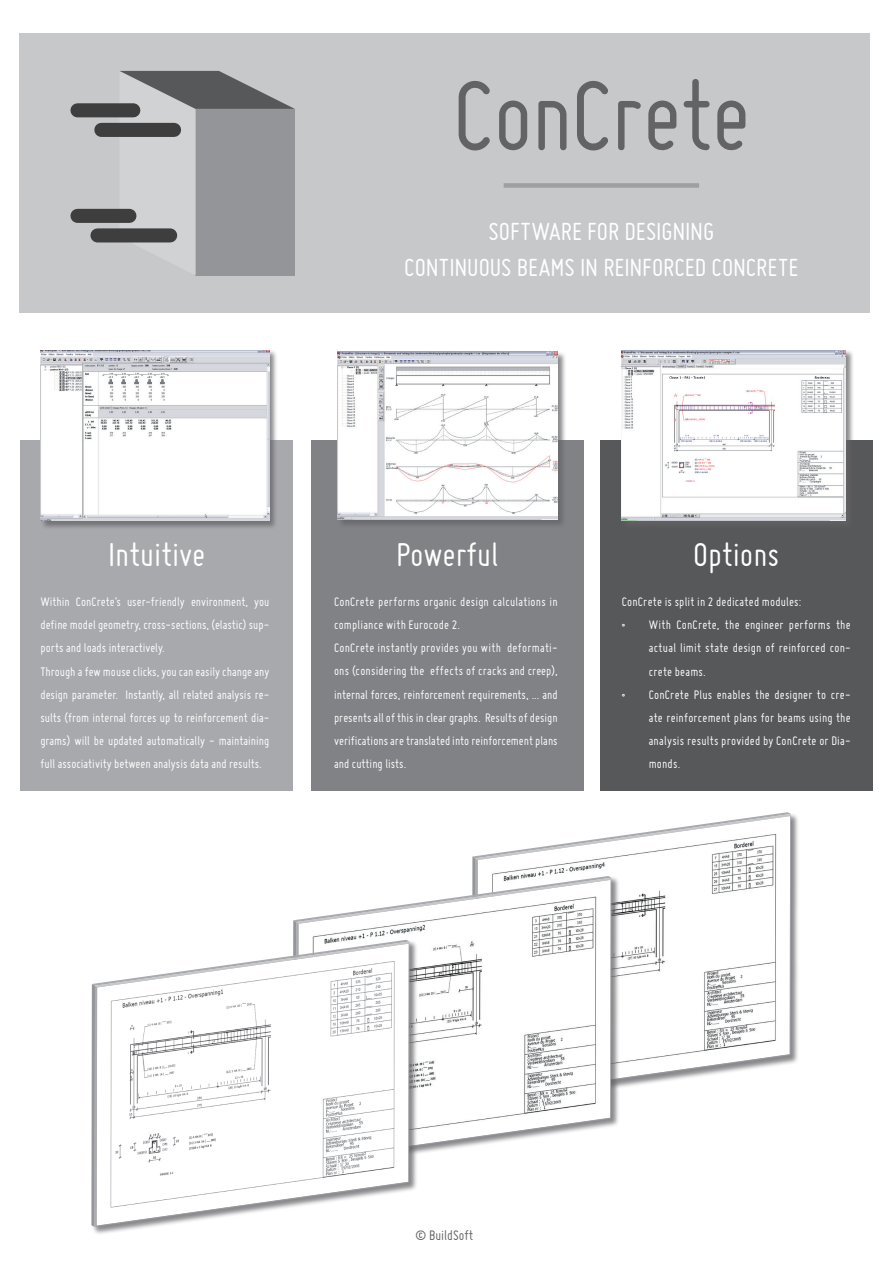
<style>
.page{position:relative;width:893px;height:1263px;background:#fff}
.page>*{position:absolute;margin:0;border:0;box-sizing:border-box;transform-origin:0 0}
.t1{font:108px "Miso";color:#636366}
.t2{font:36px "Miso";color:#fff}
.t3{font:27px/36px "Miso";color:#fff;text-align:center}
.t4{font:15px "Miso";color:#636366}
.t5{font:13.5px/23.1px "Miso";color:#fff}
</style>
<div class="page">
<div style="left:19px;top:33px;width:851px;height:280px;background:#c7c8ca"></div>
<div style="left:21px;top:440px;width:272px;height:350px;background:#a8a9ad"></div>
<div style="left:311px;top:440px;width:272px;height:350px;background:#808285"></div>
<div style="left:600px;top:440px;width:272px;height:350px;background:#57585a"></div>
<div style="left:504px;top:183px;width:195px;height:5px;background:#9d9fa2"></div>
<svg style="left:119px;top:70px;width:176px;height:205px"></svg>
<div style="left:77px;top:103px;width:56px;height:14px;background:#3e3e3f"></div>
<div style="left:101px;top:123px;width:73px;height:14px;background:#3e3e3f"></div>
<div style="left:77px;top:209px;width:52px;height:14px;background:#3e3e3f"></div>
<div style="left:97px;top:228px;width:73px;height:14px;background:#3e3e3f"></div>
<div style="left:337px;top:351px;width:229px;height:177px;background:#636366;opacity:.75"></div>
<img style="left:337px;top:351px;width:220px;height:168px">
<div style="left:621px;top:350px;width:233px;height:179px;background:#636366;opacity:.75"></div>
<img style="left:622px;top:350px;width:223px;height:171px">
<div style="left:40px;top:350px;width:238px;height:179px;background:#636366;opacity:.75"></div>
<img style="left:40px;top:350px;width:229px;height:171px">
<div style="left:472px;top:812px;width:327px;height:296px;background:#636366;opacity:.75"></div>
<div style="left:92px;top:940px;width:326px;height:295px;background:#636366;opacity:.75"></div>
<svg style="left:91px;top:812px;width:700px;height:415px"></svg>
<img style="left:97px;top:944px;width:312px;height:281px">
<h1 class="t1" style="left:453px;top:56px;width:300px">ConCrete</h1>
<h3 class="t3" style="left:404px;top:213px;width:396px">Software for designing<br>continuous beams in reinforced concrete</h3>
<h2 class="t2" style="left:108px;top:534px;width:99px">Intuitive</h2>
<h2 class="t2" style="left:396px;top:534px;width:104px">Powerful</h2>
<p class="t5" style="left:40px;top:590px;width:230px">Within ConCrete’s user-friendly environment, you define model geometry, cross-sections, (elastic) sup&shy;ports and loads interactively.<br>Through a few mouse clicks, you can easily change any design parameter. Instantly, all related analysis re&shy;sults (from internal forces up to reinforcement dia&shy;grams) will be updated automatically - maintaining full associativity between analysis data and results.</p>
<p class="t5" style="left:334px;top:590px;width:225px">ConCrete performs organic design calculations in compliance with Eurocode 2.<br>ConCrete instantly provides you with deformati&shy;ons (considering the effects of cracks and creep), internal forces, reinforcement requirements, ... and presents all of this in clear graphs. Results of design verifications are translated into reinforcement plans and cutting lists.</p>
<h2 class="t2" style="left:693px;top:534px;width:88px">Options</h2>
<p class="t5" style="left:622px;top:590px;width:181px">ConCrete is split in 2 dedicated modules:</p>
<p class="t5" style="left:649px;top:613px;width:203px;text-align:justify;text-indent:-27px">• With ConCrete, the engineer performs the actual limit state design of reinforced con&shy;crete beams.</p>
<p class="t5" style="left:649px;top:682px;width:203px;text-align:justify;text-indent:-27px">• ConCrete Plus enables the designer to cre&shy;ate reinforcement plans for beams using the analysis results provided by ConCrete or Dia&shy;monds.</p>
<p class="t4" style="left:415px;top:1226px;width:60px">© BuildSoft</p>
</div>
